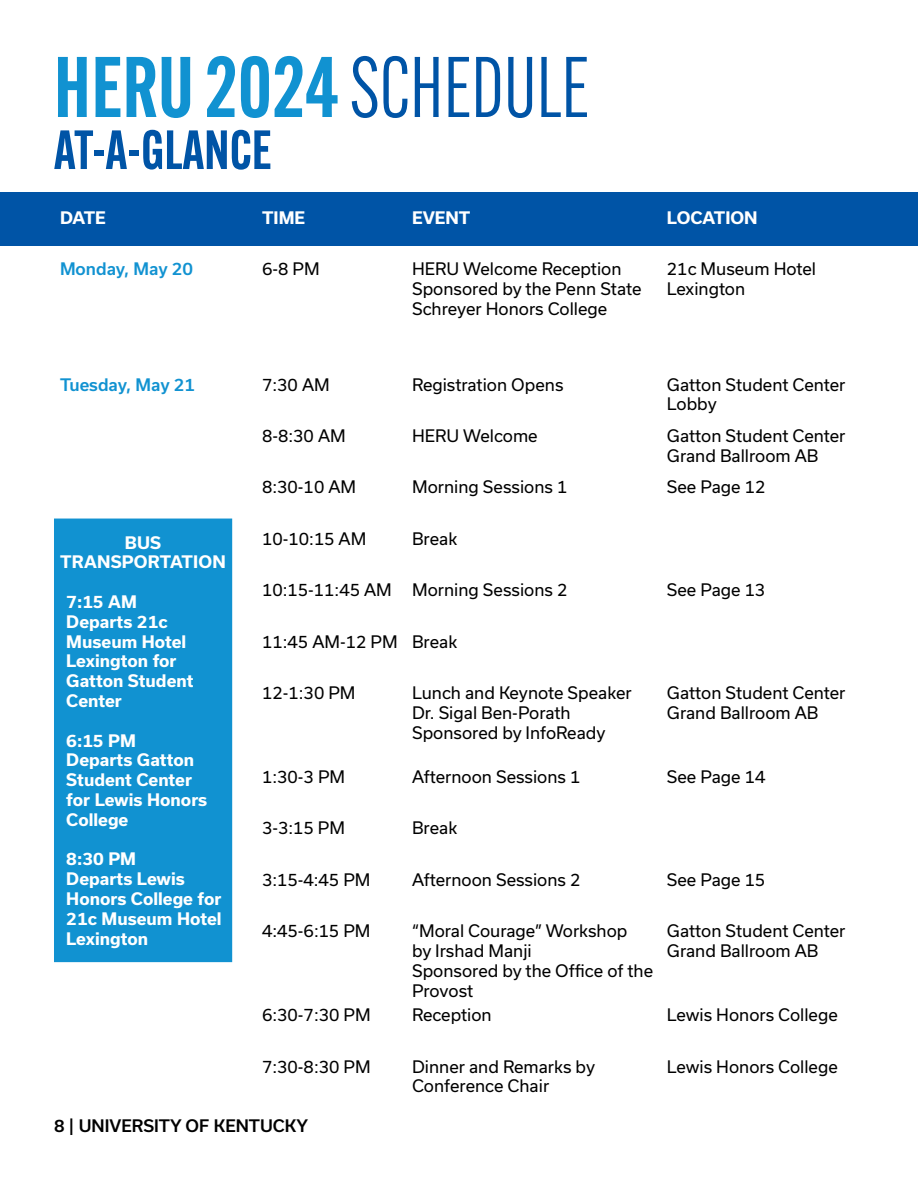
<style>
.page{position:relative;width:918px;height:1188px;background:#fff}
.page>*{position:absolute;margin:0;border:0;box-sizing:border-box;transform-origin:0 0}
.t1{font:600 84px "Alternate Gothic Cond ATF";color:#1192d1}
.t2{font:600 54px "Alternate Gothic Cond ATF";color:#0054a6}
.t3{font:16.5px/19.8px "Usual";color:#000}
.t4{font:700 16.5px/19.8px "Usual";color:#fff}
.t5{font:500 16.5px "Usual";color:#1192d1}
.t6{font:500 16.5px "Usual";color:#000}
.s1{font-weight:400;color:#0054a6}
</style>
<div class="page">
<div style="left:0;top:193px;width:918px;height:53px;background:#0054a6"></div>
<div style="left:55px;top:519px;width:176px;height:442px;background:#1192d1"></div>
<div style="left:54px;top:519px;width:178px;height:443px;border:2px solid #1192d1"></div>
<h1 class="t1" style="left:54px;top:34px;width:537px">HERU 2024 <span class="s1">SCHEDULE</span></h1>
<h2 class="t2" style="left:54px;top:116px;width:219px">AT-A-GLANCE</h2>
<p class="t4" style="left:60px;top:208px;width:47px">DATE</p>
<p class="t4" style="left:262px;top:208px;width:45px">TIME</p>
<p class="t4" style="left:412px;top:208px;width:60px">EVENT</p>
<p class="t4" style="left:667px;top:208px;width:92px">LOCATION</p>
<p class="t5" style="left:60px;top:259px;width:135px">Monday, May 20</p>
<p class="t3" style="left:262px;top:259px;width:59px">6-8 PM</p>
<p class="t3" style="left:412px;top:259px;width:231px">HERU Welcome Reception<br>Sponsored by the Penn State<br>Schreyer Honors College</p>
<p class="t3" style="left:667px;top:259px;width:151px">21c Museum Hotel<br>Lexington</p>
<p class="t5" style="left:60px;top:375px;width:137px">Tuesday, May 21</p>
<p class="t3" style="left:262px;top:374px;width:69px">7:30 AM</p>
<p class="t3" style="left:412px;top:374px;width:153px">Registration Opens</p>
<p class="t3" style="left:667px;top:374px;width:180px">Gatton Student Center<br>Lobby</p>
<p class="t3" style="left:262px;top:426px;width:85px">8-8:30 AM</p>
<p class="t3" style="left:412px;top:426px;width:127px">HERU Welcome</p>
<p class="t3" style="left:667px;top:426px;width:180px">Gatton Student Center<br>Grand Ballroom AB</p>
<p class="t3" style="left:262px;top:477px;width:96px">8:30-10 AM</p>
<p class="t3" style="left:412px;top:477px;width:157px">Morning Sessions 1</p>
<p class="t3" style="left:667px;top:477px;width:100px">See Page 12</p>
<p class="t3" style="left:262px;top:529px;width:106px">10-10:15 AM</p>
<p class="t3" style="left:412px;top:529px;width:47px">Break</p>
<p class="t3" style="left:262px;top:580px;width:307px">10:15-11:45 AM Morning Sessions 2</p>
<p class="t3" style="left:667px;top:580px;width:100px">See Page 13</p>
<p class="t3" style="left:262px;top:632px;width:197px">11:45 AM-12 PM Break</p>
<p class="t3" style="left:262px;top:683px;width:95px">12-1:30 PM</p>
<p class="t3" style="left:412px;top:683px;width:221px">Lunch and Keynote Speaker<br>Dr. Sigal Ben-Porath<br>Sponsored by InfoReady</p>
<p class="t3" style="left:667px;top:683px;width:180px">Gatton Student Center<br>Grand Ballroom AB</p>
<p class="t3" style="left:262px;top:767px;width:85px">1:30-3 PM</p>
<p class="t3" style="left:412px;top:767px;width:170px">Afternoon Sessions 1</p>
<p class="t3" style="left:667px;top:767px;width:100px">See Page 14</p>
<p class="t3" style="left:262px;top:818px;width:84px">3-3:15 PM</p>
<p class="t3" style="left:412px;top:818px;width:47px">Break</p>
<p class="t3" style="left:262px;top:870px;width:110px">3:15-4:45 PM</p>
<p class="t3" style="left:412px;top:870px;width:170px">Afternoon Sessions 2</p>
<p class="t3" style="left:667px;top:870px;width:100px">See Page 15</p>
<p class="t3" style="left:262px;top:921px;width:110px">4:45-6:15 PM</p>
<p class="t3" style="left:412px;top:921px;width:243px">“Moral Courage” Workshop<br>by Irshad Manji<br>Sponsored by the Office of the<br>Provost</p>
<p class="t3" style="left:667px;top:921px;width:180px">Gatton Student Center<br>Grand Ballroom AB</p>
<p class="t3" style="left:262px;top:1005px;width:110px">6:30-7:30 PM</p>
<p class="t3" style="left:412px;top:1005px;width:81px">Reception</p>
<p class="t3" style="left:667px;top:1005px;width:172px">Lewis Honors College</p>
<p class="t3" style="left:262px;top:1056px;width:110px">7:30-8:30 PM</p>
<p class="t3" style="left:412px;top:1056px;width:184px">Dinner and Remarks by<br>Conference Chair</p>
<p class="t3" style="left:667px;top:1056px;width:172px">Lewis Honors College</p>
<p class="t4" style="left:60px;top:532px;width:167px;text-align:center">BUS<br>TRANSPORTATION</p>
<p class="t4" style="left:66px;top:592px;width:129px">7:15 AM<br>Departs 21c<br>Museum Hotel<br>Lexington for<br>Gatton Student<br>Center</p>
<p class="t4" style="left:66px;top:730px;width:143px">6:15 PM<br>Departs Gatton<br>Student Center for Lewis Honors<br>College</p>
<p class="t4" style="left:66px;top:849px;width:157px">8:30 PM<br>Departs Lewis<br>Honors College for<br>21c Museum Hotel<br>Lexington</p>
<p class="t6" style="left:54px;top:1116px;width:256px">8 | UNIVERSITY OF KENTUCKY</p>
</div>
